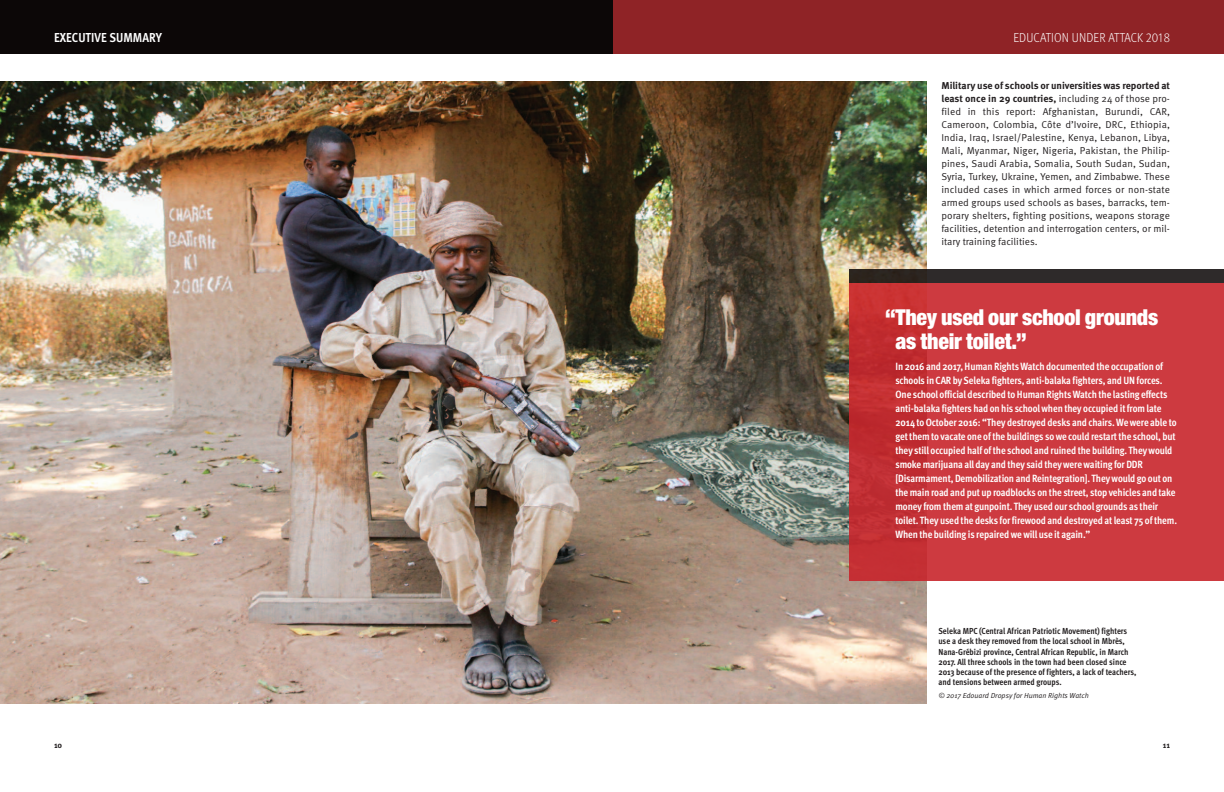
<style>
.page{position:relative;width:1224px;height:792px;background:#fff}
.page>*{position:absolute;margin:0;border:0;box-sizing:border-box;transform-origin:0 0}
.t1{font:900 condensed 22px/24px "Helvetica Neue";letter-spacing:-.01em;color:#fff}
.t2{font:300 13px "Meta Pro";letter-spacing:.01em;color:#fff;scale:.9 1}
.t3{font:700 condensed 13px "Meta Pro";letter-spacing:.005em;color:#fff}
.t4{font:700 condensed 10.5px/14px "Meta Pro";letter-spacing:-.01em;color:#fff}
.t5{font:10px/13px "Meta Pro Norm";color:#231f20;text-align:justify}
.t6{font:700 10px/13px "Meta Pro";letter-spacing:-.005em;color:#231f20}
.t7{font:700 condensed 8.8px/10.2px "Meta Pro";color:#231f20}
.t8{font:700 8.2px "Meta Pro";color:#231f20}
.t9{font:7.2px "Meta Pro Norm Ita";color:#231f20}
.s1{font-family:"Meta Pro Norm";font-weight:400}
</style>
<div class="page">
<div style="left:612px;top:0;width:612px;height:54px;background:#8f2326"></div>
<div style="left:0;top:0;width:612px;height:54px;background:#0c0707"></div>
<img style="left:0;top:81px;width:612px;height:622px">
<img style="left:612px;top:81px;width:314px;height:622px">
<div style="left:849px;top:283px;width:375px;height:297px;background:#c8242b;opacity:.9"></div>
<div style="left:849px;top:269px;width:375px;height:14px;background:#0c0707;opacity:.86"></div>
<p class="t3" style="left:54px;top:32px;width:109px">EXECUTIVE SUMMARY</p>
<p class="t2" style="left:1013px;top:32px;width:175px">EDUCATION UNDER ATTACK 2018</p>
<p class="t6" style="left:941px;top:79px;width:230px">Military use of schools or universities was reported at least once in 29 countries, <span class="s1">including 24 of those pro-</span></p>
<p class="t5" style="left:941px;top:105px;width:230px">filed in this report: Afghanistan, Burundi, CAR, Cameroon, Colombia, Côte d’Ivoire, DRC, Ethiopia, India, Iraq, Israel/Palestine, Kenya, Lebanon, Libya, Mali, Myanmar, Niger, Nigeria, Pakistan, the Philip&shy;pines, Saudi Arabia, Somalia, South Sudan, Sudan, Syria, Turkey, Ukraine, Yemen, and Zimbabwe. These included cases in which armed forces or non-state armed groups used schools as bases, barracks, tem&shy;porary shelters, fighting positions, weapons storage facilities, detention and interrogation centers, or mil&shy;itary training facilities.</p>
<h1 class="t1" style="left:895px;top:307px;width:264px;text-indent:-10px">“They used our school grounds as their toilet.”</h1>
<p class="t4" style="left:895px;top:361px;width:283px">In2016and2017,HumanRightsWatchdocumentedtheoccupationof schoolsinCARbySelekafighters,anti-balakafighters,andUNforces.<br>OneschoolofficialdescribedtoHumanRightsWatchthelastingeffects anti-balakafightershadonhisschoolwhentheyoccupieditfromlate 2014toOctober2016:“Theydestroyeddesksandchairs.Wewereableto getthemtovacateoneofthebuildingssowecouldrestarttheschool,but theystilloccupiedhalfoftheschoolandruinedthebuilding.Theywould smokemarijuanaalldayandtheysaidtheywerewaitingforDDR [Disarmament,DemobilizationandReintegration].Theywouldgoouton themainroadandputuproadblocksonthestreet,stopvehiclesandtake moneyfromthematgunpoint.Theyusedourschoolgroundsastheir toilet.Theyusedthedesksforfirewoodanddestroyedatleast75ofthem.<br>Whenthebuildingisrepairedwewilluseitagain.”</p>
<p class="t7" style="left:938px;top:627px;width:200px">Seleka MPC (Central African Patriotic Movement) fighters use a desk they removed from the local school in Mbrès, Nana-Grébizi province, Central African Republic, in March 2017. All three schools in the town had been closed since 2013 because of the presence of fighters, a lack of teachers, and tensions between armed groups.</p>
<p class="t9" style="left:938px;top:693px;width:152px">© 2017 Edouard Dropsy for Human Rights Watch</p>
<p class="t8" style="left:54px;top:742px;width:10px">10</p>
<p class="t8" style="left:1163px;top:742px;width:9px">11</p>
</div>
